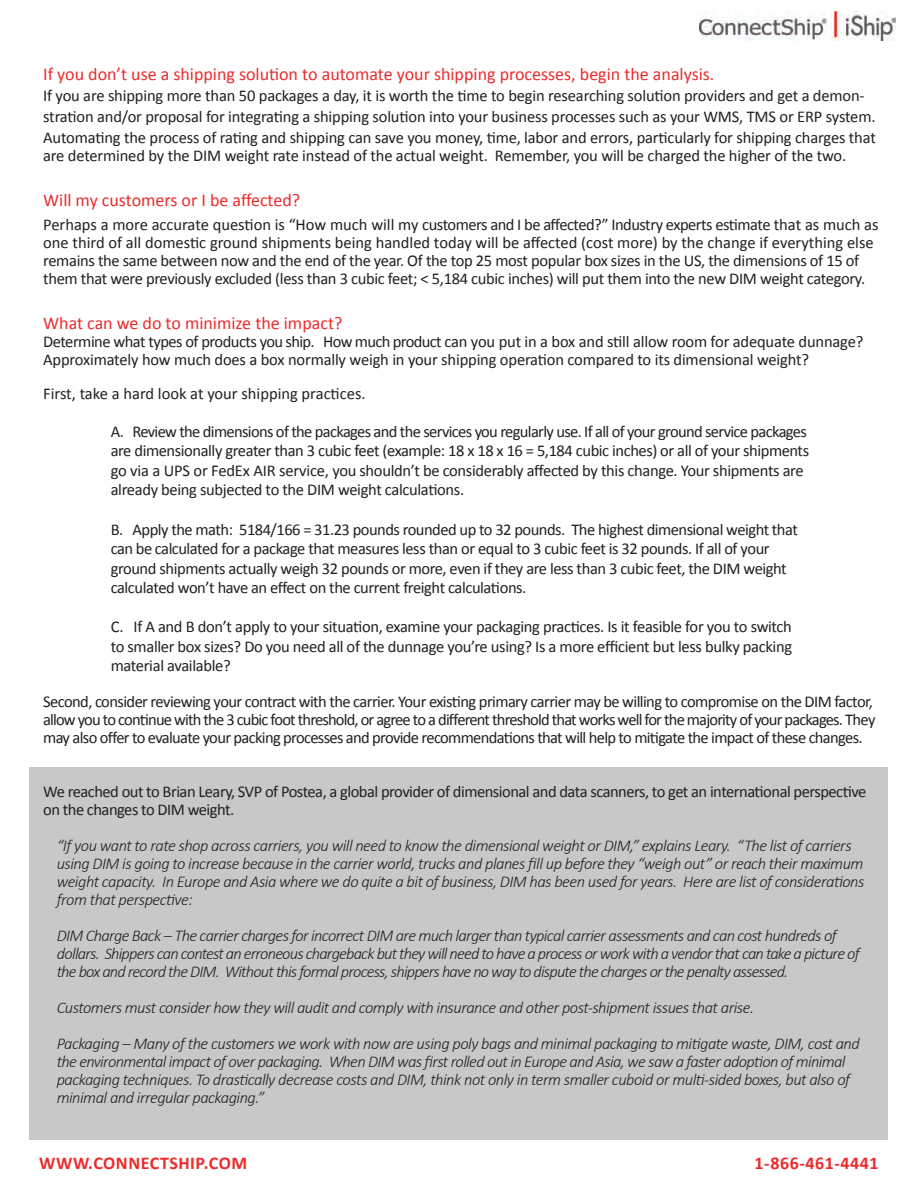
<style>
.page{position:relative;width:918px;height:1188px;background:#fff}
.page>*{position:absolute;margin:0;border:0;box-sizing:border-box;transform-origin:0 0}
.t1{font:18px "Calibri";color:#ed2a2c}
.t2{font:700 18px "Calibri";letter-spacing:.03em;color:#ed2a2c}
.t3{font:16.5px/19.5px "Calibri";letter-spacing:-.025em;color:#231f20}
.t4{font:italic 300 16.5px/18px "Calibri";letter-spacing:-.03em;color:#231f20}
.t5{font:italic 300 16.5px/18px "Calibri";letter-spacing:-.05em;color:#231f20}
.t6{font:16.5px "Calibri";color:#231f20}
</style>
<div class="page">
<div style="left:29px;top:767px;width:859px;height:372px;background:#c7c8ca"></div>
<img style="left:700px;top:12px;width:195px;height:29px">
<p class="t1" style="left:43px;top:63px;width:673px">If you don’t use a shipping solution to automate your shipping processes, begin the analysis.</p>
<p class="t3" style="left:43px;top:85px;width:834px;line-height:21px">If you are shipping more than 50 packages a day, it is worth the time to begin researching solution providers and get a demon&shy;stration and/or proposal for integrating a shipping solution into your business processes such as your WMS, TMS or ERP system.<br>Automating the process of rating and shipping can save you money, time, labor and errors, particularly for shipping charges that</p>
<p class="t3" style="left:43px;top:146px;width:805px">are determined by the DIM weight rate instead of the actual weight. Remember, you will be charged the higher of the two.</p>
<p class="t1" style="left:43px;top:189px;width:259px">Will my customers or I be affected?</p>
<p class="t3" style="left:43px;top:216px;width:837px;line-height:18px">Perhaps a more accurate question is “How much will my customers and I be affected?” Industry experts estimate that as much as one third of all domestic ground shipments being handled today will be affected (cost more) by the change if everything else remains the same between now and the end of the year. Of the top 25 most popular box sizes in the US, the dimensions of 15 of them that were previously excluded (less than 3 cubic feet; &lt; 5,184 cubic inches) will put them into the new DIM weight category.</p>
<p class="t1" style="left:43px;top:312px;width:301px">What can we do to minimize the impact?</p>
<p class="t3" style="left:43px;top:333px;width:822px;line-height:18px">Determine what types of products you ship. How much product can you put in a box and still allow room for adequate dunnage?<br>Approximately how much does a box normally weigh in your shipping operation compared to its dimensional weight?</p>
<p class="t6" style="left:43px;top:384px;width:324px">First, take a hard look at your shipping practices.</p>
<p class="t3" style="left:111px;top:422px;width:700px">A. Review the dimensions of the packages and the services you regularly use. If all of your ground service packages are dimensionally greater than 3 cubic feet (example: 18 x 18 x 16 = 5,184 cubic inches) or all of your shipments go via a UPS or FedEx AIR service, you shouldn’t be considerably affected by this change. Your shipments are already being subjected to the DIM weight calculations.</p>
<p class="t3" style="left:111px;top:519px;width:689px">B. Apply the math: 5184/166 = 31.23 pounds rounded up to 32 pounds. The highest dimensional weight that can be calculated for a package that measures less than or equal to 3 cubic feet is 32 pounds. If all of your ground shipments actually weigh 32 pounds or more, even if they are less than 3 cubic feet, the DIM weight calculated won’t have an effect on the current freight calculations.</p>
<p class="t3" style="left:111px;top:617px;width:683px;text-align:justify">C. If A and B don’t apply to your situation, examine your packaging practices. Is it feasible for you to switch to smaller box sizes? Do you need all of the dunnage you’re using? Is a more efficient but less bulky packing material available?</p>
<p class="t3" style="left:43px;top:693px;width:834px;line-height:18px">Second, consider reviewing your contract with the carrier. Your existing primary carrier may be willing to compromise on the DIM factor, allow you to continue with the 3 cubic foot threshold, or agree to a different threshold that works well for the majority of your packages. They may also offer to evaluate your packing processes and provide recommendations that will help to mitigate the impact of these changes.</p>
<p class="t3" style="left:43px;top:783px;width:825px;line-height:18px">We reached out to Brian Leary, SVP of Postea, a global provider of dimensional and data scanners, to get an international perspective on the changes to DIM weight.</p>
<p class="t4" style="left:57px;top:836px;width:809px">“If you want to rate shop across carriers, you will need to know the dimensional weight or DIM,” explains Leary. “The list of carriers using DIM is going to increase because in the carrier world, trucks and planes fill up before they “weigh out” or reach their maximum weight capacity. In Europe and Asia where we do quite a bit of business, DIM has been used for years. Here are list of considerations from that perspective:</p>
<p class="t5" style="left:57px;top:926px;width:804px">DIM Charge Back – The carrier charges for incorrect DIM are much larger than typical carrier assessments and can cost hundreds of dollars. Shippers can contest an erroneous chargeback but they will need to have a process or work with a vendor that can take a picture of the box and record the DIM. Without this formal process, shippers have no way to dispute the charges or the penalty assessed.</p>
<p class="t4" style="left:57px;top:989px;width:805px;line-height:36px">Customers must consider how they will audit and comply with insurance and other post-shipment issues that arise.<br>Packaging – Many of the customers we work with now are using poly bags and minimal packaging to mitigate waste, DIM, cost and</p>
<p class="t4" style="left:57px;top:1052px;width:795px">the environmental impact of over packaging. When DIM was first rolled out in Europe and Asia, we saw a faster adoption of minimal packaging techniques. To drastically decrease costs and DIM, think not only in term smaller cuboid or multi-sided boxes, but also of minimal and irregular packaging.”</p>
<p class="t2" style="left:39px;top:1152px;width:209px">WWW.CONNECTSHIP.COM</p>
<p class="t2" style="left:755px;top:1152px;width:125px">1-866-461-4441</p>
</div>
